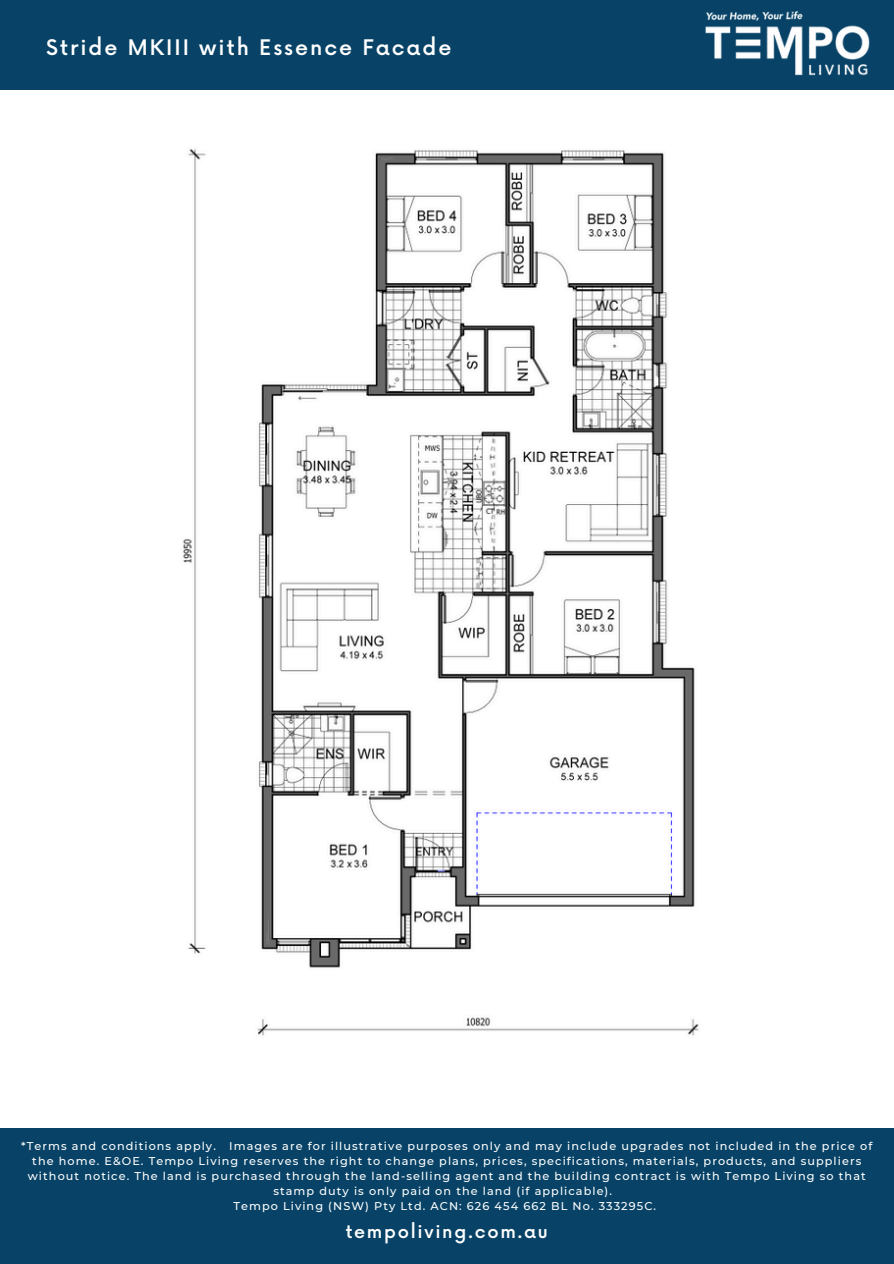
<style>
.page{position:relative;width:894px;height:1264px;background:#fff}
.page>*{position:absolute;margin:0;border:0;box-sizing:border-box;transform-origin:0 0}
.t1{font:500 21px "Now";letter-spacing:.095em;color:#fff}
.t2{font:500 17.85px "Now";letter-spacing:.095em;color:#fff}
.t3{font:500 11.25px "Montserrat";letter-spacing:.095em;color:#fff}
</style>
<div class="page">
<div style="left:0;top:1127px;width:893px;height:136px;background:#084367"></div>
<div style="left:0;top:0;width:893px;height:89px;background:#084367"></div>
<img style="left:705px;top:11px;width:165px;height:65px">
<img style="left:183px;top:149px;width:516px;height:887px">
<p class="t1" style="left:46px;top:36px;width:406px">Stride MKIII with Essence Facade</p>
<p class="t3" style="left:21px;top:1138px;width:852px">*Terms and conditions apply. Images are for illustrative purposes only and may include upgrades not included in the price of</p>
<p class="t3" style="left:32px;top:1153px;width:830px">the home. E&amp;OE. Tempo Living reserves the right to change plans, prices, specifications, materials, products, and suppliers</p>
<p class="t3" style="left:28px;top:1168px;width:839px">without notice. The land is purchased through the land-selling agent and the building contract is with Tempo Living so that</p>
<p class="t3" style="left:273px;top:1183px;width:340px">stamp duty is only paid on the land (if applicable).</p>
<p class="t3" style="left:233px;top:1198px;width:424px">Tempo Living (NSW) Pty Ltd. ACN: 626 454 662 BL No. 333295C.</p>
<h2 class="t2" style="left:345px;top:1222px;width:204px">tempoliving.com.au</h2>
</div>
